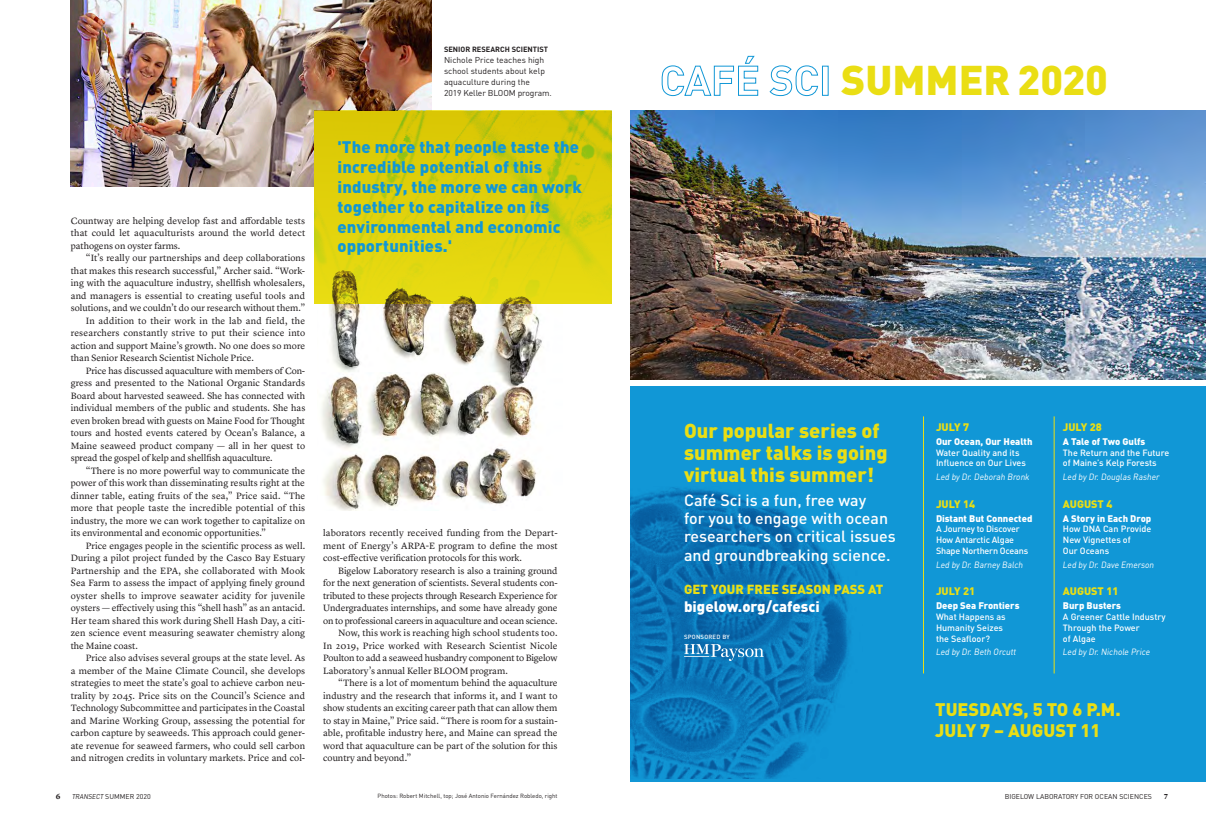
<style>
.page{position:relative;width:1224px;height:828px;background:#fff}
.page>*{position:absolute;margin:0;border:0;box-sizing:border-box;transform-origin:0 0}
.Lyon_9_5_12{font:41px "Din Black A";color:#eade14}
.Date_time{font:20px/22px "Din Black A";color:#eade14}
.Giving_ital_intro_ca{font:18px "Din Black A";color:#eade14}
.Lyon_15_5_18_75_intr{font:16.6px/19.9px "Din Black A";letter-spacing:.01em;color:#1197d6}
.Date_time-2{font:16px/18px "Din Medium A";color:#fff}
.CS_Event_SRS{font:15px "Din Black A";color:#fff}
.CS_Event_SRS-2{font:13px "Din Black A";color:#eade14}
.Event_date{font:10.8px "Din Black A";color:#eade14}
.Lyon_9_5_12_indent{font:9.5px/12.5px "Lyon Text";color:#231f20;text-align:justify}
.CS_Event_title_bold{font:9.5px "Din Black A";color:#fff}
.Event_title{font:9px/10.8px "Din Medium A";color:#fff}
.CS_Event_SRS-3{font:9px "Din Regular Italic A";color:#fff}
.Event_title-2{font:9px/10.8px "Din Medium A";letter-spacing:-.02em;color:#fff}
.Caption_Din_8_5_11{font:8.5px/11px "Din Regular A";color:#231f20}
.Caption_Din_8_5_11-2{font:7.5px "Din Bold A";color:#231f20}
.Lyon_9_5_12_indent-2{font:700 7.5px "Lyon Text";color:#231f20}
.Lyon_9_5_12_indent-3{font:7px "Din Regular A";color:#231f20}
.Lyon_9_5_12-2{font:6px "Din Regular A";color:#231f20}
.Date_time-3{font:6px "Din Medium A";letter-spacing:.04em;color:#fff}
.s1{font-family:"Din Bold A";color:#1197d6}
.s2{font-family:"Din Regular Italic A"}
</style>
<div class="page">
<img style="left:71px;top:0;width:361px;height:186px">
<div style="left:630px;top:386px;width:576px;height:395px;background:#1197d6"></div>
<img style="left:314px;top:111px;width:298px;height:193px">
<svg style="left:562px;top:250px;width:16px;height:54px"></svg>
<img style="left:317px;top:250px;width:245px;height:260px">
<img style="left:630px;top:487px;width:221px;height:291px">
<img style="left:630px;top:111px;width:576px;height:269px">
<svg style="left:684px;top:644px;width:80px;height:17px"></svg>
<hr style="left:923px;top:416px;width:1px;height:258px;background:#eade14">
<hr style="left:1054px;top:416px;width:1px;height:258px;background:#eade14">
<p class="Lyon_9_5_12_indent" style="left:71px;top:213px;width:236px">Countway are helping develop fast and affordable tests that could let aquaculturists around the world detect pathogens on oyster farms.</p>
<p class="Lyon_9_5_12_indent" style="left:71px;top:251px;width:236px;text-indent:15px">“It’s really our partnerships and deep collaborations that makes this research successful,” Archer said. “Work&shy;ing with the aquaculture industry, shellfish wholesalers, and managers is essential to creating useful tools and solutions, and we couldn’t do our research without them.”</p>
<p class="Lyon_9_5_12_indent" style="left:71px;top:313px;width:236px;text-indent:15px">In addition to their work in the lab and field, the researchers constantly strive to put their science into action and support Maine’s growth. No one does so more than Senior Research Scientist Nichole Price.</p>
<p class="Lyon_9_5_12_indent" style="left:71px;top:363px;width:236px;text-indent:15px">Price has discussed aquaculture with members of Con&shy;gress and presented to the National Organic Standards Board about harvested seaweed. She has connected with individual members of the public and students. She has even broken bread with guests on Maine Food for Thought tours and hosted events catered by Ocean’s Balance, a Maine seaweed product company — all in her quest to spread the gospel of kelp and shellfish aquaculture.</p>
<p class="Lyon_9_5_12_indent" style="left:71px;top:463px;width:236px;text-indent:15px">“There is no more powerful way to communicate the power of this work than disseminating results right at the dinner table, eating fruits of the sea,” Price said. “The more that people taste the incredible potential of this industry, the more we can work together to capitalize on its environmental and economic opportunities.”</p>
<p class="Lyon_9_5_12_indent" style="left:71px;top:538px;width:236px;text-indent:15px">Price engages people in the scientific process as well.<br>During a pilot project funded by the Casco Bay Estuary Partnership and the EPA, she collaborated with Mook Sea Farm to assess the impact of applying finely ground oyster shells to improve seawater acidity for juvenile oysters — effectively using this “shell hash” as an antacid.<br>Her team shared this work during Shell Hash Day, a citi&shy;zen science event measuring seawater chemistry along the Maine coast.</p>
<p class="Lyon_9_5_12_indent" style="left:71px;top:651px;width:236px;text-indent:15px">Price also advises several groups at the state level. As a member of the Maine Climate Council, she develops strategies to meet the state’s goal to achieve carbon neu&shy;trality by 2045. Price sits on the Council’s Science and Technology Subcommittee and participates in the Coastal and Marine Working Group, assessing the potential for carbon capture by seaweeds. This approach could gener&shy;ate revenue for seaweed farmers, who could sell carbon and nitrogen credits in voluntary markets. Price and col-</p>
<p class="Caption_Din_8_5_11-2" style="left:444px;top:45px;width:106px">SENIOR RESEARCH SCIENTIST</p>
<p class="Caption_Din_8_5_11" style="left:444px;top:55px;width:109px">Nichole Price teaches high school students about kelp aquaculture during the<br>2019 Keller BLOOM program.</p>
<p class="Lyon_15_5_18_75_intr" style="left:337px;top:136px;width:246px">'The more that people taste the incredible potential of this industry, the more we can work together to capitalize on its environmental and economic opportunities.'</p>
<p class="Lyon_9_5_12_indent" style="left:323px;top:526px;width:236px">laborators recently received funding from the Depart&shy;ment of Energy’s ARPA-E program to define the most cost-effective verification protocols for this work.</p>
<p class="Lyon_9_5_12_indent" style="left:323px;top:563px;width:236px;text-indent:15px">Bigelow Laboratory research is also a training ground for the next generation of scientists. Several students con&shy;tributed to these projects through Research Experience for Undergraduates internships, and some have already gone on to professional careers in aquaculture and ocean science.</p>
<p class="Lyon_9_5_12_indent" style="left:323px;top:626px;width:236px;text-indent:15px">Now, this work is reaching high school students too.<br>In 2019, Price worked with Research Scientist Nicole Poulton to add a seaweed husbandry component to Bigelow Laboratory’s annual Keller BLOOM program.</p>
<p class="Lyon_9_5_12_indent" style="left:323px;top:676px;width:236px;text-indent:15px">“There is a lot of momentum behind the aquaculture industry and the research that informs it, and I want to show students an exciting career path that can allow them to stay in Maine,” Price said. “There is room for a sustain&shy;able, profitable industry here, and Maine can spread the word that aquaculture can be part of the solution for this country and beyond.”</p>
<p class="Lyon_9_5_12" style="left:660px;top:53px;width:450px"><span class="s1">CAFÉ SCI</span> SUMMER 2020</p>
<p class="Date_time" style="left:684px;top:419px;width:205px">Our popular series of summer talks is going virtual this summer!</p>
<p class="Date_time-2" style="left:684px;top:491px;width:213px">Café Sci is a fun, free way<br>for you to engage with ocean researchers on critical issues and groundbreaking science.</p>
<p class="CS_Event_SRS-2" style="left:684px;top:581px;width:201px">GET YOUR FREE SEASON PASS AT</p>
<p class="CS_Event_SRS" style="left:684px;top:597px;width:137px">bigelow.org/cafesci</p>
<p class="Date_time-3" style="left:684px;top:633px;width:47px">SPONSORED BY</p>
<p class="Event_date" style="left:936px;top:420px;width:35px">JULY 7</p>
<p class="CS_Event_title_bold" style="left:936px;top:435px;width:98px">Our Ocean, Our Health</p>
<p class="Event_title" style="left:936px;top:447px;width:91px">Water Quality and its<br>Influence on Our Lives</p>
<p class="CS_Event_SRS-3" style="left:936px;top:471px;width:95px">Led by Dr. Deborah Bronk</p>
<p class="Event_date" style="left:936px;top:497px;width:41px">JULY 14</p>
<p class="CS_Event_title_bold" style="left:936px;top:512px;width:98px">Distant But Connected</p>
<p class="Event_title-2" style="left:936px;top:523px;width:94px">A Journey to Discover<br>How Antarctic Algae<br>Shape Northern Oceans</p>
<p class="CS_Event_SRS-3" style="left:936px;top:559px;width:89px">Led by Dr. Barney Balch</p>
<p class="Event_date" style="left:936px;top:584px;width:41px">JULY 21</p>
<p class="CS_Event_title_bold" style="left:936px;top:599px;width:85px">Deep Sea Frontiers</p>
<p class="Event_title" style="left:936px;top:611px;width:71px">What Happens as<br>Humanity Seizes the Seafloor?</p>
<p class="CS_Event_SRS-3" style="left:936px;top:647px;width:82px">Led by Dr. Beth Orcutt</p>
<p class="Event_date" style="left:1063px;top:420px;width:41px">JULY 28</p>
<p class="CS_Event_title_bold" style="left:1063px;top:435px;width:84px">A Tale of Two Gulfs</p>
<p class="Event_title" style="left:1063px;top:447px;width:108px">The Return and the Future of Maine’s Kelp Forests</p>
<p class="CS_Event_SRS-3" style="left:1063px;top:471px;width:98px">Led by Dr. Douglas Rasher</p>
<p class="Event_date" style="left:1063px;top:497px;width:51px">AUGUST 4</p>
<p class="CS_Event_title_bold" style="left:1063px;top:512px;width:90px">A Story in Each Drop</p>
<p class="Event_title" style="left:1063px;top:523px;width:90px">How DNA Can Provide<br>New Vignettes of<br>Our Oceans</p>
<p class="CS_Event_SRS-3" style="left:1063px;top:559px;width:93px">Led by Dr. Dave Emerson</p>
<p class="Event_date" style="left:1063px;top:584px;width:57px">AUGUST 11</p>
<p class="CS_Event_title_bold" style="left:1063px;top:599px;width:60px">Burp Busters</p>
<p class="Event_title" style="left:1063px;top:611px;width:104px">A Greener Cattle Industry<br>Through the Power<br>of Algae</p>
<p class="CS_Event_SRS-3" style="left:1063px;top:647px;width:89px">Led by Dr. Nichole Price</p>
<p class="Giving_ital_intro_ca" style="left:935px;top:697px;width:187px">TUESDAYS, 5 TO 6 P.M.</p>
<p class="Giving_ital_intro_ca" style="left:935px;top:718px;width:167px">JULY 7 – AUGUST 11</p>
<p class="Lyon_9_5_12_indent-2" style="left:56px;top:790px;width:6px">6</p>
<p class="Lyon_9_5_12_indent-3" style="left:72px;top:792px;width:80px"><span class="s2">TRANSECT</span> SUMMER 2020</p>
<p class="Lyon_9_5_12-2" style="left:378px;top:793px;width:181px">Photos: Robert Mitchell, top; José Antonio Fernández Robledo, right</p>
<p class="Lyon_9_5_12_indent-3" style="left:1005px;top:792px;width:149px">BIGELOW LABORATORY FOR OCEAN SCIENCES</p>
<p class="Lyon_9_5_12_indent-2" style="left:1164px;top:790px;width:5px">7</p>
</div>
